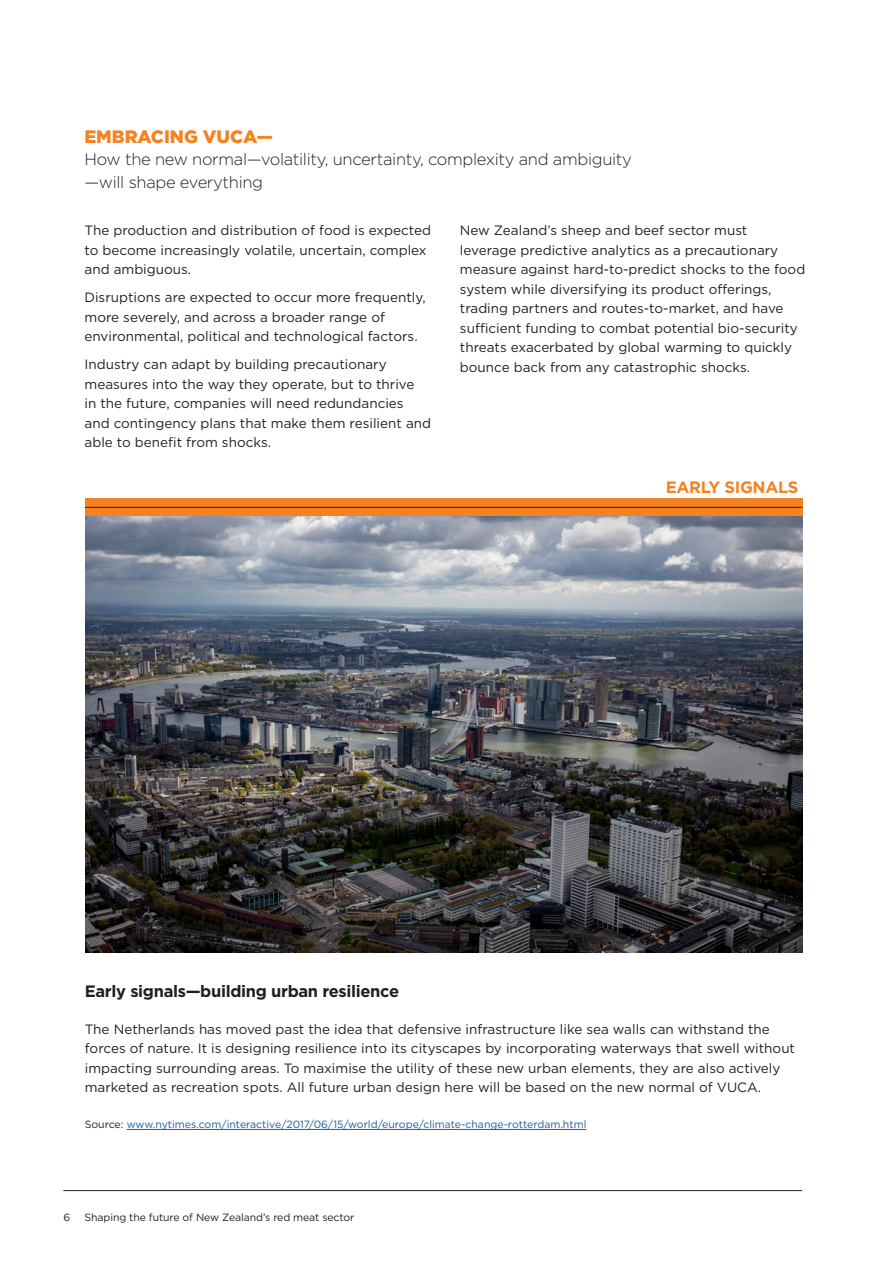
<style>
.page{position:relative;width:893px;height:1263px;background:#fff}
.page>*{position:absolute;margin:0;border:0;box-sizing:border-box;transform-origin:0 0}
.heading_1{font:900 18px "Gotham";color:#f58220}
.heading_1-2{font:300 16.5px/22.5px "Gotham";letter-spacing:-.02em;color:#231f20}
.picture_heading{font:700 16.5px "Gotham";letter-spacing:-.02em;color:#231f20}
.picture_heading-2{font:700 16.5px "Gotham";letter-spacing:-.02em;color:#f58220}
.body{font:13.5px/19.5px "Gotham";color:#231f20}
.source{font:10.5px "Gotham";color:#175d9e}
.t1{font:10.5px "Gotham";letter-spacing:-.01em;color:#231f20}
.s1{color:#231f20}
</style>
<div class="page">
<hr style="left:127px;top:1129px;width:459px;height:1px;background:#175d9e">
<div style="left:85px;top:498px;width:717px;height:18px;background:#f58220"></div>
<hr style="left:85px;top:507px;width:717px;height:1px;background:#231f20">
<img style="left:85px;top:516px;width:717px;height:436px">
<hr style="left:63px;top:1190px;width:739px;height:1px;background:#231f20">
<p class="heading_1" style="left:85px;top:124px;width:190px">EMBRACING VUCA—</p>
<p class="heading_1-2" style="left:85px;top:148px;width:549px">How the new normal—volatility, uncertainty, complexity and ambiguity —will shape everything</p>
<p class="body" style="left:85px;top:220px;width:348px">The production and distribution of food is expected to become increasingly volatile, uncertain, complex and ambiguous.</p>
<p class="body" style="left:85px;top:287px;width:343px">Disruptions are expected to occur more frequently, more severely, and across a broader range of environmental, political and technological factors.</p>
<p class="body" style="left:85px;top:354px;width:348px">Industry can adapt by building precautionary measures into the way they operate, but to thrive<br>in the future, companies will need redundancies and contingency plans that make them resilient and able to benefit from shocks.</p>
<p class="body" style="left:460px;top:220px;width:347px">New Zealand’s sheep and beef sector must leverage predictive analytics as a precautionary measure against hard-to-predict shocks to the food system while diversifying its product offerings, trading partners and routes-to-market, and have sufficient funding to combat potential bio-security threats exacerbated by global warming to quickly bounce back from any catastrophic shocks.</p>
<p class="picture_heading-2" style="left:666px;top:476px;width:134px">EARLY SIGNALS</p>
<p class="picture_heading" style="left:85px;top:980px;width:316px">Early signals—building urban resilience</p>
<p class="body" style="left:85px;top:1019px;width:712px">The Netherlands has moved past the idea that defensive infrastructure like sea walls can withstand the forces of nature. It is designing resilience into its cityscapes by incorporating waterways that swell without impacting surrounding areas. To maximise the utility of these new urban elements, they are also actively marketed as recreation spots. All future urban design here will be based on the new normal of VUCA.</p>
<p class="source" style="left:85px;top:1118px;width:503px"><span class="s1">Source:</span> www.nytimes.com/interactive/2017/06/15/world/europe/climate-change-rotterdam.html</p>
<p class="t1" style="left:63px;top:1211px;width:8px">6</p>
<p class="t1" style="left:85px;top:1211px;width:271px">Shaping the future of New Zealand’s red meat sector</p>
</div>
